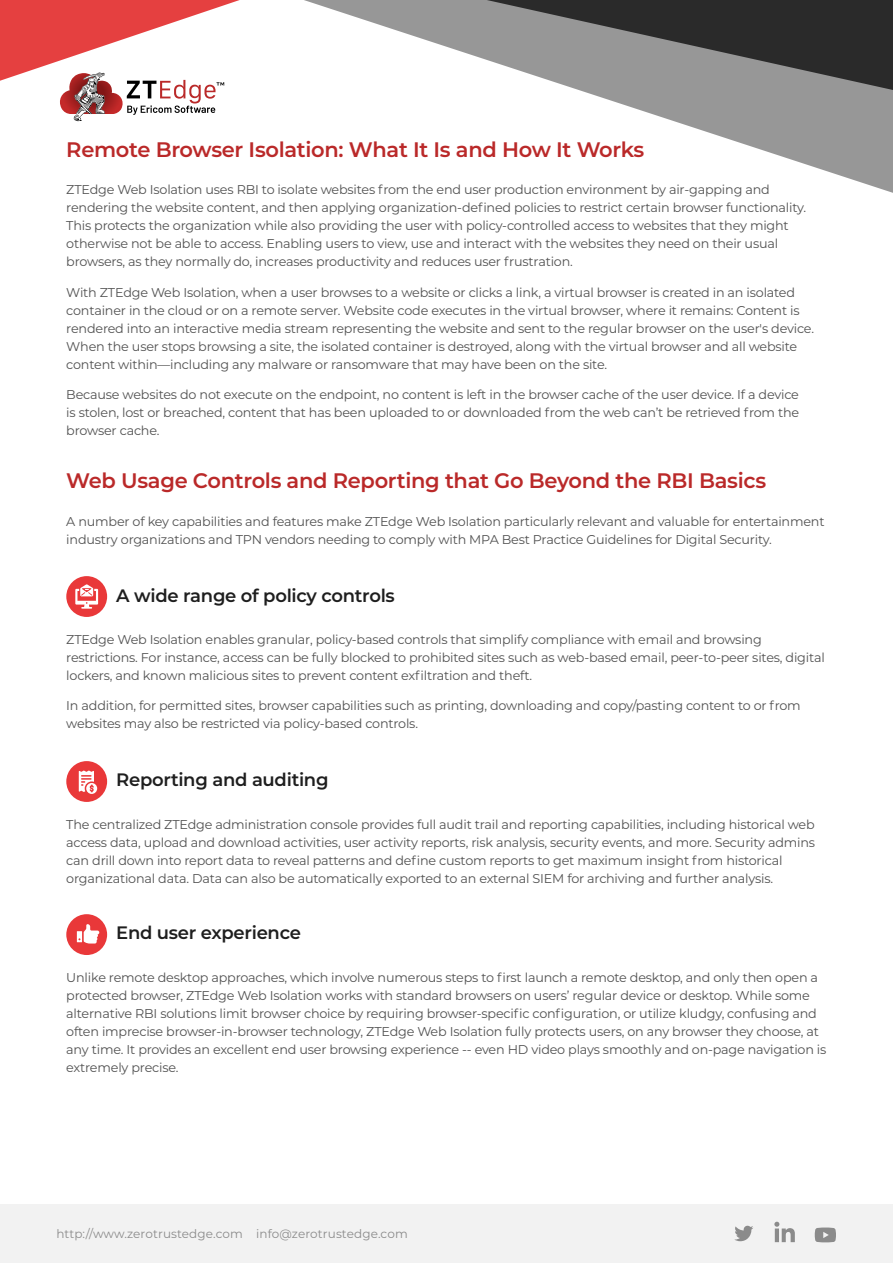
<style>
.page{position:relative;width:893px;height:1263px;background:#fff}
.page>*{position:absolute;margin:0;border:0;box-sizing:border-box;transform-origin:0 0}
.t1{font:600 21px "Montserrat";letter-spacing:-.015em;color:#ba2929}
.t2{font:600 18px "Montserrat";letter-spacing:-.015em;color:#1e1e1e}
.t3{font:12.75px/18px "Montserrat";letter-spacing:-.015em;color:#515151}
.t4{font:12px "Montserrat";letter-spacing:.01em;color:#8b8b8b}
</style>
<div class="page">
<svg style="left:631px;top:107px;width:262px;height:86px"></svg>
<svg style="left:0;top:0;width:334px;height:122px"></svg>
<svg style="left:334px;top:0;width:559px;height:107px"></svg>
<div style="left:0;top:1204px;width:893px;height:59px;background:#f2f2f2"></div>
<svg style="left:57px;top:73px;width:167px;height:48px"></svg>
<svg style="left:734px;top:1226px;width:19px;height:15px"></svg>
<svg style="left:815px;top:1227px;width:21px;height:15px"></svg>
<svg style="left:774px;top:1222px;width:21px;height:20px"></svg>
<div style="left:66px;top:761px;width:41px;height:41px;background:#e93839;border-radius:50%"></div>
<svg style="left:79px;top:770px;width:18px;height:24px"></svg>
<div style="left:66px;top:914px;width:41px;height:41px;background:#e93839;border-radius:50%"></div>
<svg style="left:77px;top:924px;width:22px;height:19px"></svg>
<div style="left:66px;top:576px;width:41px;height:41px;background:#e93839;border-radius:50%"></div>
<svg style="left:75px;top:584px;width:23px;height:25px"></svg>
<h1 class="t1" style="left:66px;top:134px;width:580px">Remote Browser Isolation: What It Is and How It Works</h1>
<p class="t3" style="left:66px;top:180px;width:741px">ZTEdge Web Isolation uses RBI to isolate websites from the end user production environment by air-gapping and rendering the website content, and then applying organization-defined policies to restrict certain browser functionality.<br>This protects the organization while also providing the user with policy-controlled access to websites that they might otherwise not be able to access. Enabling users to view, use and interact with the websites they need on their usual browsers, as they normally do, increases productivity and reduces user frustration.</p>
<p class="t3" style="left:66px;top:283px;width:749px">With ZTEdge Web Isolation, when a user browses to a website or clicks a link, a virtual browser is created in an isolated container in the cloud or on a remote server. Website code executes in the virtual browser, where it remains: Content is rendered into an interactive media stream representing the website and sent to the regular browser on the user's device.<br>When the user stops browsing a site, the isolated container is destroyed, along with the virtual browser and all website content within—including any malware or ransomware that may have been on the site.</p>
<p class="t3" style="left:66px;top:385px;width:734px;text-align:justify">Because websites do not execute on the endpoint, no content is left in the browser cache of the user device. If a device is stolen, lost or breached, content that has been uploaded to or downloaded from the web can’t be retrieved from the browser cache.</p>
<h1 class="t1" style="left:66px;top:466px;width:701px">Web Usage Controls and Reporting that Go Beyond the RBI Basics</h1>
<p class="t3" style="left:66px;top:512px;width:760px">A number of key capabilities and features make ZTEdge Web Isolation particularly relevant and valuable for entertainment industry organizations and TPN vendors needing to comply with MPA Best Practice Guidelines for Digital Security.</p>
<h2 class="t2" style="left:116px;top:583px;width:280px">A wide range of policy controls</h2>
<p class="t3" style="left:66px;top:630px;width:760px">ZTEdge Web Isolation enables granular, policy-based controls that simplify compliance with email and browsing restrictions. For instance, access can be fully blocked to prohibited sites such as web-based email, peer-to-peer sites, digital lockers, and known malicious sites to prevent content exfiltration and theft.</p>
<p class="t3" style="left:66px;top:696px;width:736px">In addition, for permitted sites, browser capabilities such as printing, downloading and copy/pasting content to or from websites may also be restricted via policy-based controls.</p>
<h2 class="t2" style="left:116px;top:767px;width:214px">Reporting and auditing</h2>
<p class="t3" style="left:66px;top:815px;width:750px">The centralized ZTEdge administration console provides full audit trail and reporting capabilities, including historical web access data, upload and download activities, user activity reports, risk analysis, security events, and more. Security admins can drill down into report data to reveal patterns and define custom reports to get maximum insight from historical organizational data. Data can also be automatically exported to an external SIEM for archiving and further analysis.</p>
<h2 class="t2" style="left:116px;top:920px;width:186px">End user experience</h2>
<p class="t3" style="left:66px;top:968px;width:762px">Unlike remote desktop approaches, which involve numerous steps to first launch a remote desktop, and only then open a protected browser, ZTEdge Web Isolation works with standard browsers on users’ regular device or desktop. While some alternative RBI solutions limit browser choice by requiring browser-specific configuration, or utilize kludgy, confusing and often imprecise browser-in-browser technology, ZTEdge Web Isolation fully protects users, on any browser they choose, at any time. It provides an excellent end user browsing experience -- even HD video plays smoothly and on-page navigation is extremely precise.</p>
<p class="t4" style="left:56px;top:1225px;width:353px">http://www.zerotrustedge.com info@zerotrustedge.com</p>
</div>
